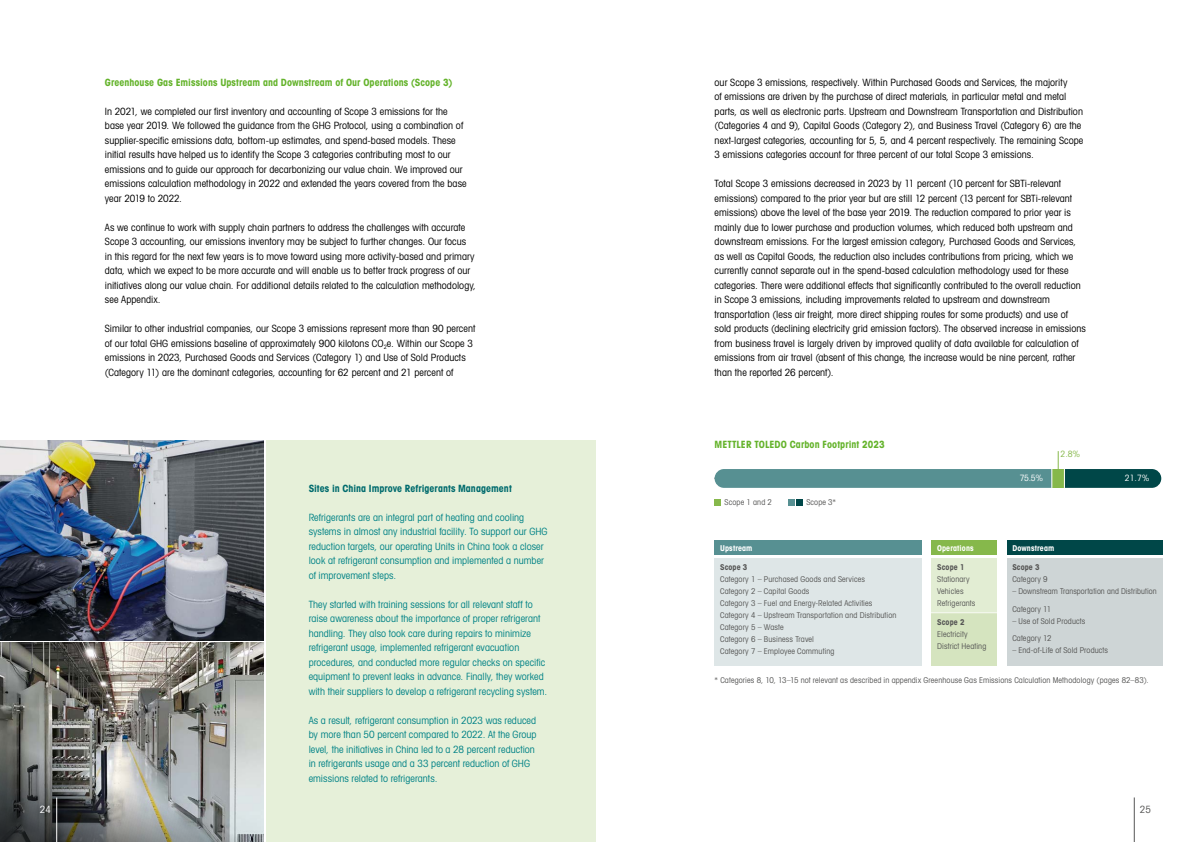
<style>
.page{position:relative;width:1191px;height:842px;background:#fff}
.page>*{position:absolute;margin:0;border:0;box-sizing:border-box;transform-origin:0 0}
.t1{font:10px/14.5px "Avant Gardefor MT Bk";letter-spacing:.005em;color:#000}
.t2{font:10px/14.5px "Avant Gardefor MT Bk";letter-spacing:.005em;color:#008286}
.t3{font:10px "Avant Gardefor MT Bd";letter-spacing:.005em;color:#64b32b}
.t4{font:10px "Avant Gardefor MT Bd";color:#006b6d}
.t5{font:10px "Avant Gardefor MT Bk";color:#565655}
.t6{font:10px "Avant Gardefor MT Bk";color:#fff}
.t7{font:8.7px "Avant Gardefor MT Bk";color:#fff}
.t8{font:8.7px "Avant Gardefor MT Bk";color:#86b84b}
.t9{font:8px/12px "Avant Gardefor MT Bk";letter-spacing:.015em;color:#565655}
.t10{font:8px "Avant Gardefor MT Bd";letter-spacing:.015em;color:#fff}
.t11{font:8px "Avant Gardefor MT Bd";letter-spacing:.015em;color:#565655}
</style>
<div class="page">
<hr style="left:1134px;top:797px;width:1px;height:45px;background:#565655">
<div style="left:266px;top:441px;width:329px;height:401px;background:#e6f0d9"></div>
<div style="left:714px;top:558px;width:207px;height:108px;background:#dee6e7"></div>
<div style="left:1006px;top:558px;width:156px;height:108px;background:#ced5d6"></div>
<div style="left:931px;top:558px;width:65px;height:54px;background:#e2edd3"></div>
<div style="left:714px;top:540px;width:207px;height:15px;background:#579092"></div>
<div style="left:931px;top:540px;width:65px;height:15px;background:#86b84b"></div>
<div style="left:1006px;top:540px;width:156px;height:15px;background:#004748"></div>
<div style="left:931px;top:612px;width:65px;height:54px;background:#d5e4bf"></div>
<hr style="left:927px;top:612px;width:71px;height:1px;background:#fff">
<svg style="left:714px;top:499px;width:6px;height:6px"></svg>
<svg style="left:788px;top:499px;width:14px;height:6px"></svg>
<svg style="left:1052px;top:469px;width:6px;height:19px"></svg>
<div style="left:714px;top:469px;width:338px;height:19px;background:#579092"></div>
<svg style="left:1058px;top:451px;width:103px;height:37px"></svg>
<img style="left:0;top:441px;width:263px;height:199px">
<img style="left:0;top:643px;width:263px;height:37px">
<svg style="left:0;top:680px;width:263px;height:162px;background:#8a8b89"></svg>
<div style="left:33px;top:798px;width:24px;height:23px;background:#000;opacity:.95"></div>
<div style="left:49px;top:791px;width:16px;height:51px;background:#000;opacity:.95"></div>
<hr style="left:56px;top:797px;width:1px;height:45px;background:#fff">
<p class="t6" style="left:40px;top:803px;width:13px">24</p>
<p class="t3" style="left:105px;top:76px;width:349px">Greenhouse Gas Emissions Upstream and Downstream of Our Operations (Scope 3)</p>
<p class="t1" style="left:105px;top:104px;width:363px">In 2021, we completed our first inventory and accounting of Scope 3 emissions for the base year 2019. We followed the guidance from the GHG Protocol, using a combination of supplier-specific emissions data, bottom-up estimates, and spend-based models. These initial results have helped us to identify the Scope 3 categories contributing most to our emissions and to guide our approach for decarbonizing our value chain. We improved our emissions calculation methodology in 2022 and extended the years covered from the base year 2019 to 2022.</p>
<p class="t1" style="left:105px;top:220px;width:373px">As we continue to work with supply chain partners to address the challenges with accurate Scope 3 accounting, our emissions inventory may be subject to further changes. Our focus<br>in this regard for the next few years is to move toward using more activity-based and primary data, which we expect to be more accurate and will enable us to better track progress of our initiatives along our value chain. For additional details related to the calculation methodology, see Appendix.</p>
<p class="t1" style="left:105px;top:321px;width:372px">Similar to other industrial companies, our Scope 3 emissions represent more than 90 percent of our total GHG emissions baseline of approximately 900 kilotons CO<sub>2</sub>e. Within our Scope 3 emissions in 2023, Purchased Goods and Services (Category 1) and Use of Sold Products (Category 11) are the dominant categories, accounting for 62 percent and 21 percent of</p>
<p class="t4" style="left:309px;top:482px;width:205px">Sites in China Improve Refrigerants Management</p>
<p class="t2" style="left:309px;top:510px;width:240px">Refrigerants are an integral part of heating and cooling systems in almost any industrial facility. To support our GHG reduction targets, our operating Units in China took a closer look at refrigerant consumption and implemented a number of improvement steps.</p>
<p class="t2" style="left:309px;top:597px;width:240px">They started with training sessions for all relevant staff to raise awareness about the importance of proper refrigerant handling. They also took care during repairs to minimize refrigerant usage, implemented refrigerant evacuation procedures, and conducted more regular checks on specific equipment to prevent leaks in advance. Finally, they worked with their suppliers to develop a refrigerant recycling system.</p>
<p class="t2" style="left:309px;top:713px;width:229px">As a result, refrigerant consumption in 2023 was reduced by more than 50 percent compared to 2022. At the Group level, the initiatives in China led to a 28 percent reduction in refrigerants usage and a 33 percent reduction of GHG emissions related to refrigerants.</p>
<p class="t1" style="left:714px;top:75px;width:370px">our Scope 3 emissions, respectively. Within Purchased Goods and Services, the majority<br>of emissions are driven by the purchase of direct materials, in particular metal and metal parts, as well as electronic parts. Upstream and Downstream Transportation and Distribution (Categories 4 and 9), Capital Goods (Category 2), and Business Travel (Category 6) are the next-largest categories, accounting for 5, 5, and 4 percent respectively. The remaining Scope 3 emissions categories account for three percent of our total Scope 3 emissions.</p>
<p class="t1" style="left:714px;top:176px;width:373px">Total Scope 3 emissions decreased in 2023 by 11 percent (10 percent for SBTi-relevant emissions) compared to the prior year but are still 12 percent (13 percent for SBTi-relevant emissions) above the level of the base year 2019. The reduction compared to prior year is mainly due to lower purchase and production volumes, which reduced both upstream and downstream emissions. For the largest emission category, Purchased Goods and Services, as well as Capital Goods, the reduction also includes contributions from pricing, which we currently cannot separate out in the spend-based calculation methodology used for these categories. There were additional effects that significantly contributed to the overall reduction in Scope 3 emissions, including improvements related to upstream and downstream transportation (less air freight, more direct shipping routes for some products) and use of sold products (declining electricity grid emission factors). The observed increase in emissions from business travel is largely driven by improved quality of data available for calculation of emissions from air travel (absent of this change, the increase would be nine percent, rather than the reported 26 percent).</p>
<p class="t3" style="left:714px;top:438px;width:171px">METTLER TOLEDO Carbon Footprint 2023</p>
<p class="t9" style="left:724px;top:496px;width:49px">Scope 1 and 2</p>
<p class="t9" style="left:806px;top:496px;width:31px">Scope 3*</p>
<p class="t8" style="left:1060px;top:449px;width:21px">2.8%</p>
<p class="t7" style="left:1019px;top:473px;width:25px">75.5%</p>
<p class="t7" style="left:1125px;top:473px;width:26px">21.7%</p>
<p class="t10" style="left:720px;top:543px;width:34px">Upstream</p>
<p class="t10" style="left:937px;top:543px;width:38px">Operations</p>
<p class="t10" style="left:1012px;top:543px;width:43px">Downstream</p>
<p class="t11" style="left:720px;top:562px;width:29px">Scope 3</p>
<p class="t9" style="left:720px;top:573px;width:178px">Category 1 – Purchased Goods and Services<br>Category 2 – Capital Goods<br>Category 3 – Fuel and Energy-Related Activities Category 4 – Upstream Transportation and Distribution Category 5 – Waste<br>Category 6 – Business Travel<br>Category 7 – Employee Commuting</p>
<p class="t11" style="left:937px;top:562px;width:29px">Scope 1</p>
<p class="t9" style="left:937px;top:573px;width:40px">Stationary<br>Vehicles<br>Refrigerants</p>
<p class="t11" style="left:937px;top:617px;width:29px">Scope 2</p>
<p class="t9" style="left:937px;top:628px;width:51px">Electricity<br>District Heating</p>
<p class="t11" style="left:1012px;top:562px;width:29px">Scope 3</p>
<p class="t9" style="left:1012px;top:573px;width:37px">Category 9</p>
<p class="t9" style="left:1012px;top:585px;width:146px">– Downstream Transportation and Distribution</p>
<p class="t9" style="left:1012px;top:603px;width:40px">Category 11</p>
<p class="t9" style="left:1012px;top:615px;width:74px">– Use of Sold Products</p>
<p class="t9" style="left:1012px;top:632px;width:41px">Category 12</p>
<p class="t9" style="left:1012px;top:644px;width:97px">– End-of-Life of Sold Products</p>
<p class="t9" style="left:714px;top:674px;width:435px">* Categories 8, 10, 13–15 not relevant as described in appendix Greenhouse Gas Emissions Calculation Methodology (pages 82–83).</p>
<p class="t5" style="left:1140px;top:803px;width:13px">25</p>
</div>
